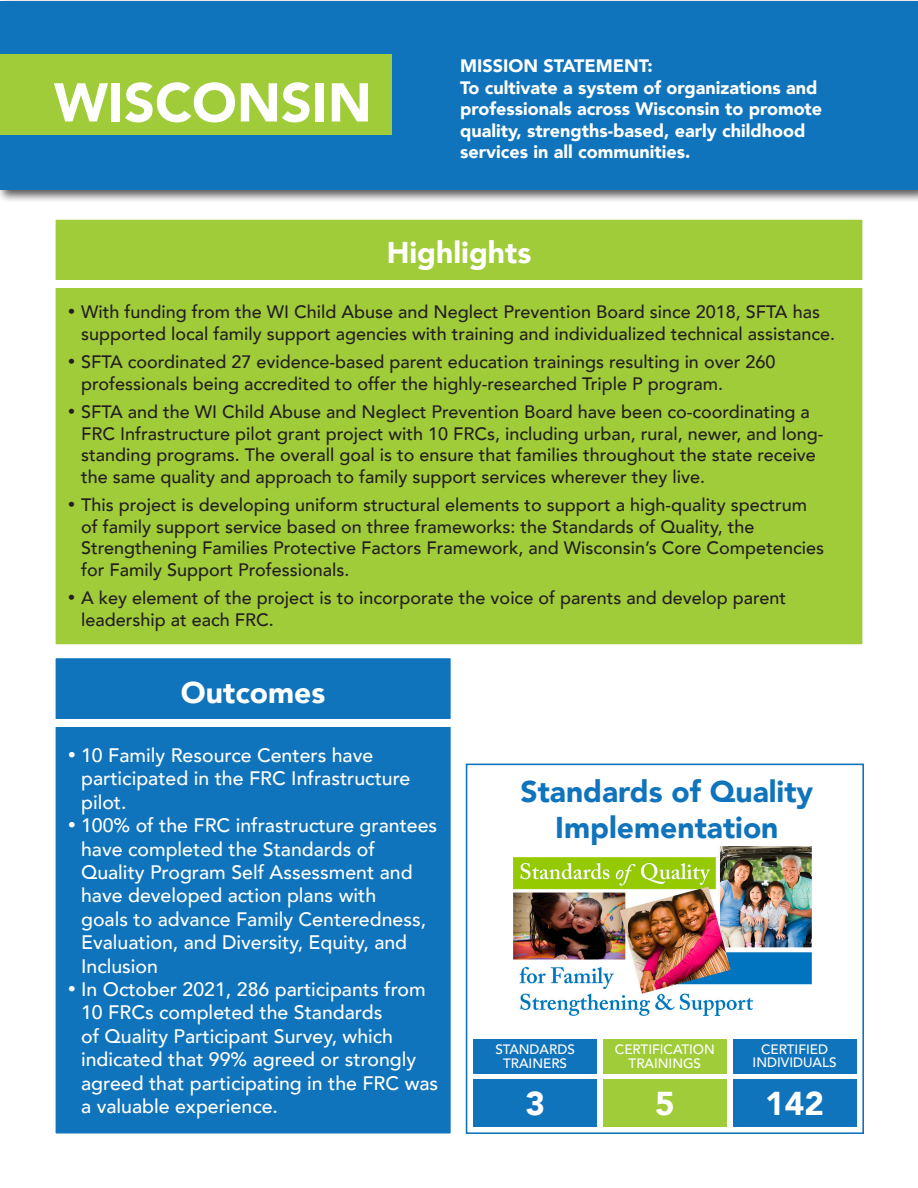
<style>
.page{position:relative;width:918px;height:1188px;background:#fff}
.page>*{position:absolute;margin:0;border:0;box-sizing:border-box;transform-origin:0 0}
.t1{font:900 54px "Avenir";color:#fff}
.t2{font:900 33px "Avenir";color:#fff}
.t3{font:900 30px/36px "Avenir";color:#1074bc;text-align:center}
.t4{font:900 30px "Avenir";color:#fff}
.t5{font:500 19.5px/23.4px "Avenir";color:#fff}
.t6{font:500 18px/21.6px "Avenir";color:#231f20}
.t7{font:900 18px/21.6px "Avenir";color:#fff}
.t8{font:500 13.5px/13.5px "Avenir LT Std";color:#fff;text-align:center}
</style>
<div class="page">
<div style="left:0;top:0;width:918px;height:203px;background:#231f20;opacity:.75"></div>
<div style="left:0;top:1px;width:918px;height:189px;background:#1074bc"></div>
<div style="left:0;top:54px;width:392px;height:81px;background:#a1cc3a"></div>
<div style="left:54px;top:218px;width:810px;height:428px;background:#a1cc3a;border:2px solid #fff"></div>
<div style="left:54px;top:657px;width:398px;height:478px;background:#1074bc;border:2px solid #fff"></div>
<div style="left:473px;top:1039px;width:124px;height:87px;background:#1074bc"></div>
<hr style="left:473px;top:1075px;width:124px;height:4px;background:#fff">
<div style="left:603px;top:1039px;width:124px;height:87px;background:#a1cc3a"></div>
<hr style="left:603px;top:1075px;width:124px;height:4px;background:#fff">
<div style="left:54px;top:280px;width:810px;height:7px;background:#fff"></div>
<div style="left:54px;top:720px;width:398px;height:7px;background:#fff"></div>
<div style="left:733px;top:1039px;width:123px;height:87px;background:#1074bc"></div>
<hr style="left:733px;top:1075px;width:123px;height:4px;background:#fff">
<img style="left:513px;top:846px;width:298px;height:170px">
<div style="left:466px;top:764px;width:398px;height:370px;border:2px solid #1074bc"></div>
<h1 class="t1" style="left:54px;top:56px;width:319px">WISCONSIN</h1>
<p class="t7" style="left:460px;top:54px;width:364px">MISSION STATEMENT:<br>To cultivate a system of organizations and professionals across Wisconsin to promote quality, strengths-based, early childhood services in all communities.</p>
<h3 class="t4" style="left:387px;top:227px;width:146px">Highlights</h3>
<p class="t6" style="left:81px;top:300px;width:756px;text-indent:-14px">• With funding from the WI Child Abuse and Neglect Prevention Board since 2018, SFTA has supported local family support agencies with training and individualized technical assistance.</p>
<p class="t6" style="left:81px;top:350px;width:696px;text-indent:-14px">• SFTA coordinated 27 evidence-based parent education trainings resulting in over 260 professionals being accredited to offer the highly-researched Triple P program.</p>
<p class="t6" style="left:81px;top:400px;width:744px;text-indent:-14px">• SFTA and the WI Child Abuse and Neglect Prevention Board have been co-coordinating a FRC Infrastructure pilot grant project with 10 FRCs, including urban, rural, newer, and long&shy;standing programs. The overall goal is to ensure that families throughout the state receive the same quality and approach to family support services wherever they live.</p>
<p class="t6" style="left:81px;top:493px;width:744px;text-indent:-14px">• This project is developing uniform structural elements to support a high-quality spectrum of family support service based on three frameworks: the Standards of Quality, the Strengthening Families Protective Factors Framework, and Wisconsin’s Core Competencies for Family Support Professionals.</p>
<p class="t6" style="left:81px;top:586px;width:706px;text-indent:-14px">• A key element of the project is to incorporate the voice of parents and develop parent leadership at each FRC.</p>
<h3 class="t4" style="left:181px;top:667px;width:146px">Outcomes</h3>
<p class="t5" style="left:81px;top:742px;width:331px;text-indent:-13px">• 10 Family Resource Centers have participated in the FRC Infrastructure pilot.</p>
<p class="t5" style="left:81px;top:813px;width:358px;text-indent:-13px">• 100% of the FRC infrastructure grantees have completed the Standards of Quality Program Self Assessment and have developed action plans with<br>goals to advance Family Centeredness, Evaluation, and Diversity, Equity, and Inclusion</p>
<p class="t5" style="left:81px;top:976px;width:359px;text-indent:-13px">• In October 2021, 286 participants from 10 FRCs completed the Standards<br>of Quality Participant Survey, which indicated that 99% agreed or strongly agreed that participating in the FRC was a valuable experience.</p>
<h3 class="t3" style="left:521px;top:772px;width:294px">Standards of Quality<br>Implementation</h3>
<p class="t8" style="left:495px;top:1043px;width:81px">STANDARDS<br>TRAINERS</p>
<h2 class="t2" style="left:525px;top:1075px;width:21px">3</h2>
<p class="t8" style="left:615px;top:1043px;width:102px">CERTIFICATION<br>TRAININGS</p>
<h2 class="t2" style="left:655px;top:1075px;width:21px">5</h2>
<p class="t8" style="left:753px;top:1043px;width:86px">CERTIFIED<br>INDIVIDUALS</p>
<h2 class="t2" style="left:765px;top:1075px;width:60px">142</h2>
</div>
